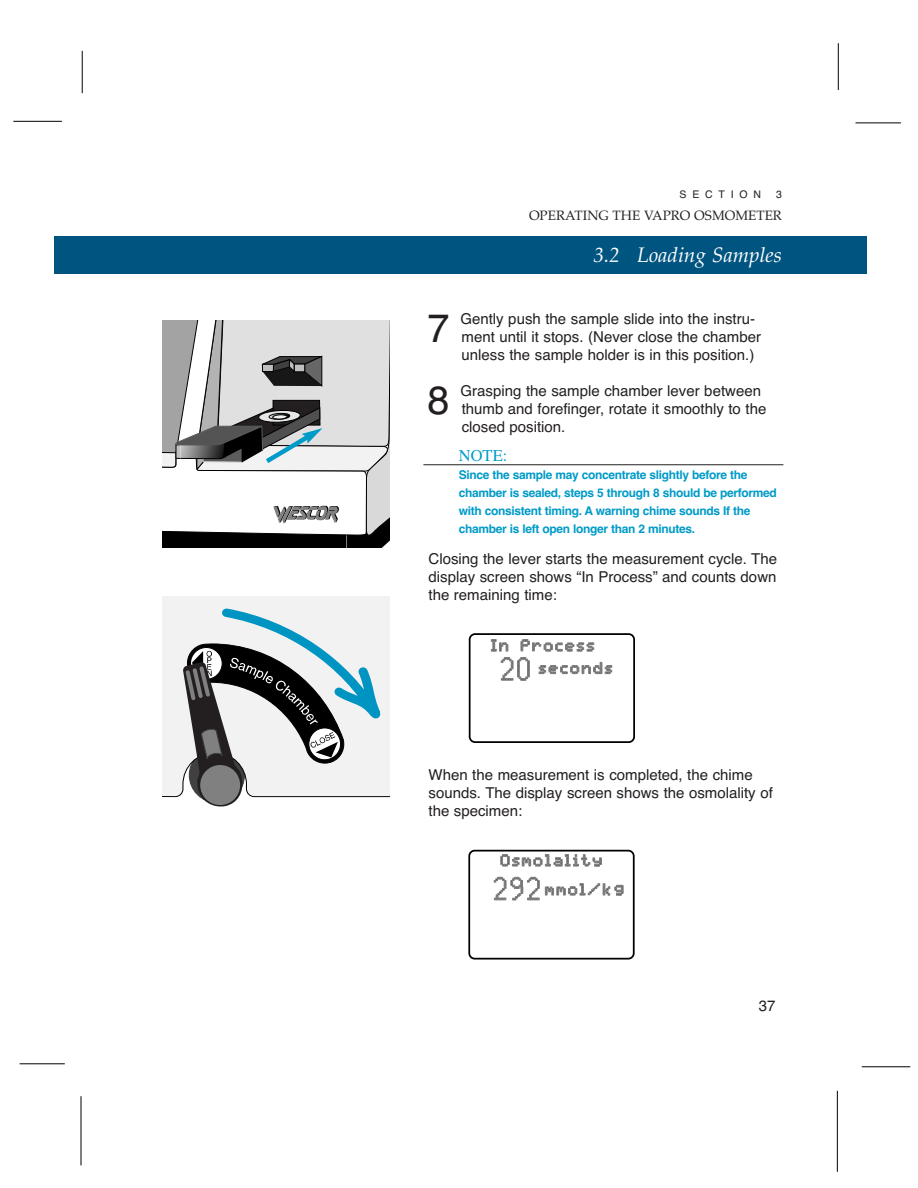
<style>
.page{position:relative;width:918px;height:1188px;background:#fff}
.page>*{position:absolute;margin:0;border:0;box-sizing:border-box;transform-origin:0 0}
.t1{font:39.75px "Helvetica";color:#231f20}
.t2{font:italic 21px "Palatino";color:#fff}
.t3{font:16.5px "Times";color:#009bc8}
.t4{font:15px/18px "Helvetica";color:#231f20}
.t5{font:13.5px "Palatino";color:#231f20}
.t6{font:italic 700 12px/18px "Helvetica";letter-spacing:-.03em;color:#009bc8}
.t7{font:10.5px "Helvetica";letter-spacing:.555em;color:#231f20}
</style>
<div class="page">
<hr style="left:13px;top:121px;width:49px;height:1px;background:#000">
<hr style="left:82px;top:51px;width:1px;height:42px;background:#000">
<hr style="left:838px;top:43px;width:1px;height:47px;background:#000">
<hr style="left:856px;top:123px;width:45px;height:1px;background:#000">
<hr style="left:862px;top:1067px;width:48px;height:1px;background:#000">
<hr style="left:837px;top:1091px;width:1px;height:81px;background:#000">
<hr style="left:81px;top:1096px;width:1px;height:69px;background:#000">
<hr style="left:20px;top:1064px;width:45px;height:1px;background:#000">
<div style="left:54px;top:236px;width:812px;height:38px;background:#005480"></div>
<svg style="left:162px;top:321px;width:227px;height:227px"></svg>
<div style="left:162px;top:596px;width:227px;height:201px;background:#f2f2f2"></div>
<svg style="left:183px;top:603px;width:205px;height:204px"></svg>
<div style="left:469px;top:633px;width:166px;height:110px;border:2px solid #000;border-radius:5px"></div>
<svg style="left:521px;top:640px;width:73px;height:11px"></svg>
<svg style="left:501px;top:658px;width:28px;height:22px"></svg>
<svg style="left:491px;top:640px;width:17px;height:11px"></svg>
<svg style="left:539px;top:662px;width:73px;height:12px"></svg>
<div style="left:468px;top:850px;width:167px;height:110px;border:2px solid #000;border-radius:5px"></div>
<svg style="left:494px;top:877px;width:45px;height:23px"></svg>
<svg style="left:501px;top:855px;width:100px;height:11px"></svg>
<svg style="left:545px;top:884px;width:78px;height:11px"></svg>
<hr style="left:423px;top:465px;width:360px;height:1px;background:#231f20">
<p class="t7" style="left:680px;top:190px;width:83px">SECTION</p>
<p class="t7" style="left:776px;top:190px;width:7px">3</p>
<p class="t5" style="left:529px;top:210px;width:254px">OPERATING THE VAPRO OSMOMETER</p>
<h2 class="t2" style="left:594px;top:246px;width:190px">3.2 Loading Samples</h2>
<h1 class="t1" style="left:427px;top:314px;width:24px">7</h1>
<p class="t4" style="left:460px;top:311px;width:302px">Gently push the sample slide into the instru&shy;ment until it stops. (Never close the chamber unless the sample holder is in this position.)</p>
<h1 class="t1" style="left:428px;top:386px;width:24px">8</h1>
<p class="t4" style="left:461px;top:383px;width:307px">Grasping the sample chamber lever between thumb and forefinger, rotate it smoothly to the closed position.</p>
<p class="t3" style="left:459px;top:449px;width:50px">NOTE:</p>
<p class="t6" style="left:459px;top:467px;width:320px">Since the sample may concentrate slightly before the chamber is sealed, steps 5 through 8 should be performed with consistent timing. A warning chime sounds If the chamber is left open longer than 2 minutes.</p>
<p class="t4" style="left:429px;top:551px;width:350px;text-align:justify">Closing the lever starts the measurement cycle. The display screen shows “In Process” and counts down the remaining time:</p>
<p class="t4" style="left:429px;top:767px;width:346px">When the measurement is completed, the chime sounds. The display screen shows the osmolality of the specimen:</p>
<p class="t4" style="left:759px;top:998px;width:18px">37</p>
</div>
